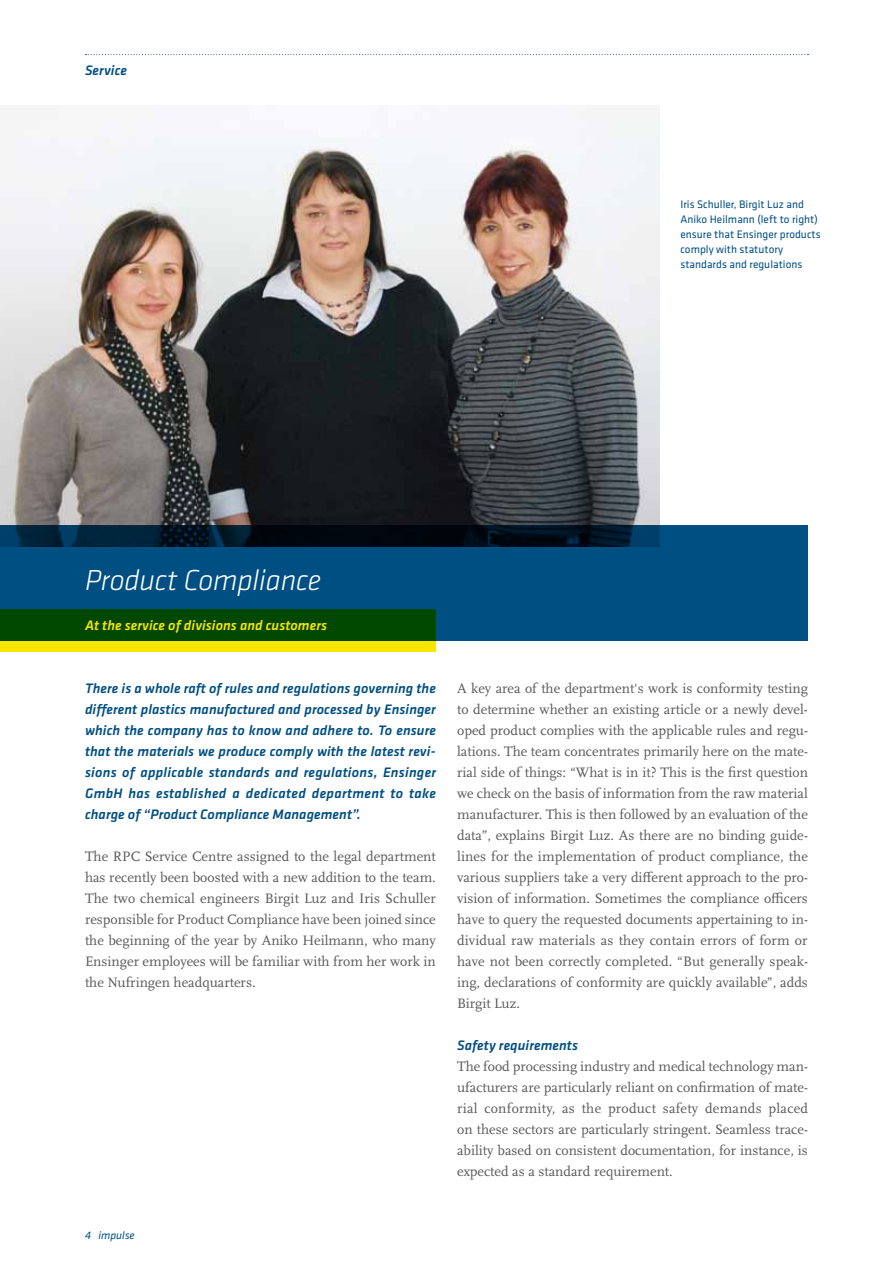
<style>
.page{position:relative;width:893px;height:1263px;background:#fff}
.page>*{position:absolute;margin:0;border:0;box-sizing:border-box;transform-origin:0 0}
.t1{font:italic 300 30px "Klavika";letter-spacing:-.005em;color:#fff}
.t2{font:14.25px/21px "Scala Pro";color:#58585a;text-align:justify}
.t3{font:italic 500 14.25px/21px "Klavika";letter-spacing:.005em;color:#004f83;text-align:justify}
.t4{font:italic 500 14.25px "Klavika";letter-spacing:.005em;color:#f7e600}
.t5{font:11.25px/15px "Klavika";letter-spacing:.005em;color:#004f83}
.t6{font:italic 11.25px "Klavika";letter-spacing:.005em;color:#004f83}
</style>
<div class="page">
<svg style="left:85px;top:54px;width:723px;height:1px"></svg>
<img style="left:0;top:119px;width:659px;height:406px">
<svg style="left:0;top:525px;width:808px;height:115px;fill:#004f83"></svg>
<svg style="left:0;top:609px;width:436px;height:42px;fill:#004700"></svg>
<p class="t3" style="left:85px;top:60px;width:43px">Service</p>
<p class="t5" style="left:680px;top:196px;width:142px">Iris Schuller, Birgit Luz and<br>Aniko Heilmann (left to right) ensure that Ensinger products comply with statutory standards and regulations</p>
<h1 class="t1" style="left:85px;top:561px;width:238px">Product Compliance</h1>
<p class="t4" style="left:85px;top:616px;width:243px">At the service of divisions and customers</p>
<p class="t3" style="left:85px;top:677px;width:353px">There is a whole raft of rules and regulations governing the different plastics manufactured and processed by Ensinger which the company has to know and adhere to. To ensure that the materials we produce comply with the latest revi&shy;sions of applicable standards and regulations, Ensinger GmbH has established a dedicated department to take charge of “Product Compliance Management”.</p>
<p class="t2" style="left:85px;top:845px;width:352px">The RPC Service Centre assigned to the legal department has recently been boosted with a new addition to the team.<br>The two chemical engineers Birgit Luz and Iris Schuller responsible for Product Compliance have been joined since the beginning of the year by Aniko Heilmann, who many Ensinger employees will be familiar with from her work in the Nufringen headquarters.</p>
<p class="t6" style="left:85px;top:1228px;width:51px">4 impulse</p>
<p class="t2" style="left:457px;top:677px;width:352px">A key area of the department's work is conformity testing to determine whether an existing article or a newly devel&shy;oped product complies with the applicable rules and regu&shy;lations. The team concentrates primarily here on the mate&shy;rial side of things: “What is in it? This is the first question we check on the basis of information from the raw material manufacturer. This is then followed by an evaluation of the data”, explains Birgit Luz. As there are no binding guide&shy;lines for the implementation of product compliance, the various suppliers take a very different approach to the pro&shy;vision of information. Sometimes the compliance officers have to query the requested documents appertaining to in&shy;dividual raw materials as they contain errors of form or have not been correctly completed. “But generally speak&shy;ing, declarations of conformity are quickly available”, adds Birgit Luz.</p>
<p class="t3" style="left:457px;top:1035px;width:122px">Safety requirements</p>
<p class="t2" style="left:457px;top:1055px;width:352px">The food processing industry and medical technology man&shy;ufacturers are particularly reliant on confirmation of mate&shy;rial conformity, as the product safety demands placed on these sectors are particularly stringent. Seamless trace&shy;ability based on consistent documentation, for instance, is expected as a standard requirement.</p>
</div>
